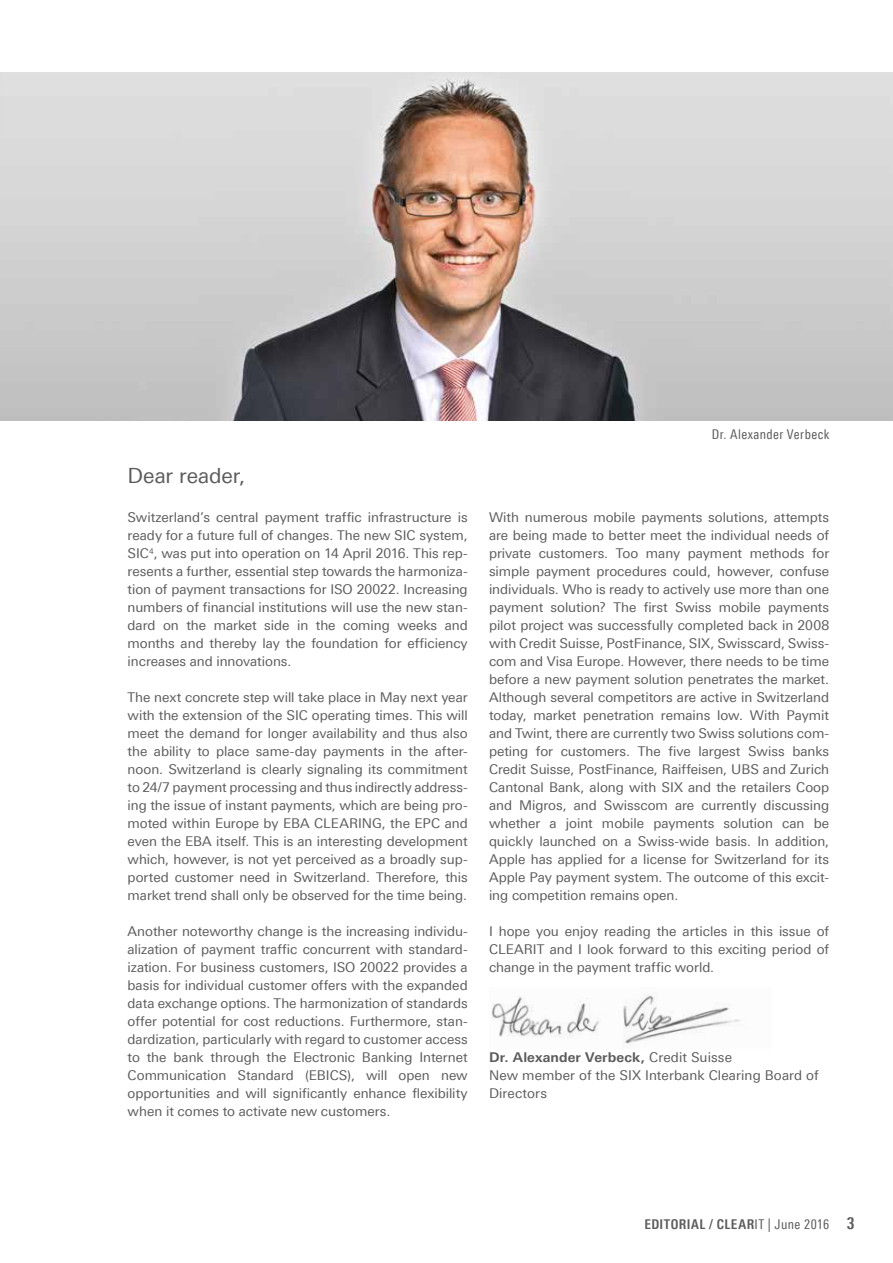
<style>
.page{position:relative;width:893px;height:1263px;background:#fff}
.page>*{position:absolute;margin:0;border:0;box-sizing:border-box;transform-origin:0 0}
.t1{font:21px "LT Univers Basic";letter-spacing:-.005em;color:#5c5c5b}
.t2{font:700 condensed 16.5px "LT Univers";color:#5c5c5b}
.t3{font:13.5px/18px "LT Univers Basic";color:#5c5c5b;text-align:justify}
.t4{font:700 condensed 13.5px "LT Univers";letter-spacing:.035em;color:#5c5c5b}
.t5{font:condensed 13.5px "LT Univers";letter-spacing:.03em;color:#5c5c5b}
.s1{font-weight:700}
.s2{font-weight:400}
</style>
<div class="page">
<img style="left:0;top:72px;width:893px;height:349px">
<img style="left:491px;top:995px;width:250px;height:49px">
<h1 class="t1" style="left:128px;top:464px;width:119px">Dear reader,</h1>
<p class="t3" style="left:128px;top:508px;width:342px">Switzerland’s central payment traffic infrastructure is ready for a future full of changes. The new SIC system, SIC<sup>4</sup>, was put into operation on 14 April 2016. This rep&shy;resents a further, essential step towards the harmoniza&shy;tion of payment transactions for ISO 20022. Increasing numbers of financial institutions will use the new stan&shy;dard on the market side in the coming weeks and months and thereby lay the foundation for efficiency increases and innovations.</p>
<p class="t3" style="left:128px;top:688px;width:342px">The next concrete step will take place in May next year with the extension of the SIC operating times. This will meet the demand for longer availability and thus also the ability to place same-day payments in the after&shy;noon. Switzerland is clearly signaling its commitment to 24/7 payment processing and thus indirectly address&shy;ing the issue of instant payments, which are being pro&shy;moted within Europe by EBA CLEARING, the EPC and even the EBA itself. This is an interesting development which, however, is not yet perceived as a broadly sup&shy;ported customer need in Switzerland. Therefore, this market trend shall only be observed for the time being.</p>
<p class="t3" style="left:128px;top:922px;width:342px">Another noteworthy change is the increasing individu&shy;alization of payment traffic concurrent with standard&shy;ization. For business customers, ISO 20022 provides a basis for individual customer offers with the expanded data exchange options. The harmonization of standards offer potential for cost reductions. Furthermore, stan&shy;dardization, particularly with regard to customer access to the bank through the Electronic Banking Internet Communication Standard (EBICS), will open new opportunities and will significantly enhance flexibility when it comes to activate new customers.</p>
<p class="t5" style="left:712px;top:427px;width:119px">Dr. Alexander Verbeck</p>
<p class="t3" style="left:489px;top:508px;width:342px">With numerous mobile payments solutions, attempts are being made to better meet the individual needs of private customers. Too many payment methods for simple payment procedures could, however, confuse individuals. Who is ready to actively use more than one payment solution? The first Swiss mobile payments pilot project was successfully completed back in 2008 with Credit Suisse, PostFinance, SIX, Swisscard, Swiss&shy;com and Visa Europe. However, there needs to be time before a new payment solution penetrates the market.<br>Although several competitors are active in Switzerland today, market penetration remains low. With Paymit and Twint, there are currently two Swiss solutions com&shy;peting for customers. The five largest Swiss banks Credit Suisse, PostFinance, Raiffeisen, UBS and Zurich Cantonal Bank, along with SIX and the retailers Coop and Migros, and Swisscom are currently discussing whether a joint mobile payments solution can be quickly launched on a Swiss-wide basis. In addition, Apple has applied for a license for Switzerland for its Apple Pay payment system. The outcome of this excit&shy;ing competition remains open.</p>
<p class="t3" style="left:489px;top:922px;width:342px">I hope you enjoy reading the articles in this issue of CLEARIT and I look forward to this exciting period of change in the payment traffic world.</p>
<p class="t3" style="left:489px;top:1048px;width:331px;text-align:left"><span class="s1">Dr. Alexander Verbeck,</span> Credit Suisse<br>New member of the SIX Interbank Clearing Board of<br>Directors</p>
<p class="t4" style="left:644px;top:1216px;width:186px">EDITORIAL / CLEAR<span class="s2">IT | June 2016</span></p>
<p class="t2" style="left:847px;top:1213px;width:9px">3</p>
</div>
